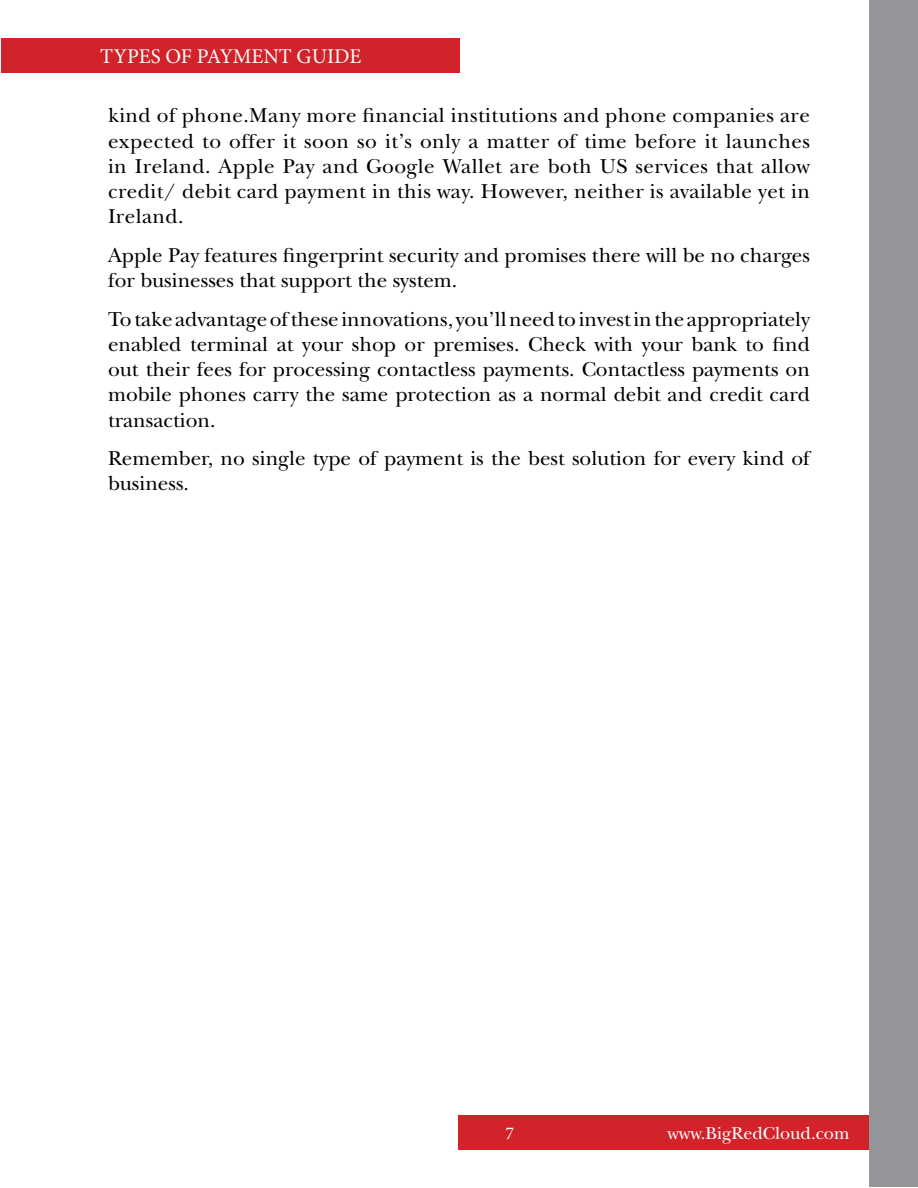
<style>
.page{position:relative;width:918px;height:1188px;background:#fff}
.page>*{position:absolute;margin:0;border:0;box-sizing:border-box;transform-origin:0 0}
.t1{font:21px/25.2px "New Baskerville Std";color:#000;text-align:justify}
.t2{font:21px "Minion Pro";color:#fff}
.t3{font:18px "New Baskerville Std";color:#fff}
.t4{font:18px "Minion Pro";color:#fff}
</style>
<div class="page">
<div style="left:1px;top:38px;width:459px;height:35px;background:#d2232a"></div>
<hr style="left:0;top:1113px;width:1px;height:35px;background:#d2232a">
<div style="left:458px;top:1115px;width:459px;height:35px;background:#d2232a"></div>
<div style="left:869px;top:0;width:49px;height:1187px;background:#939598"></div>
<p class="t2" style="left:100px;top:42px;width:263px">TYPES OF PAYMENT GUIDE</p>
<p class="t1" style="left:108px;top:103px;width:704px">kind of phone.Many more financial institutions and phone companies are expected to offer it soon so it’s only a matter of time before it launches in Ireland. Apple Pay and Google Wallet are both US services that allow credit/ debit card payment in this way. However, neither is available yet in Ireland.</p>
<p class="t1" style="left:108px;top:243px;width:704px">Apple Pay features fingerprint security and promises there will be no charges for businesses that support the system.</p>
<p class="t1" style="left:108px;top:306px;width:704px">To take advantage of these innovations, you’ll need to invest in the appropriately enabled terminal at your shop or premises. Check with your bank to find out their fees for processing contactless payments. Contactless payments on mobile phones carry the same protection as a normal debit and credit card transaction.</p>
<p class="t1" style="left:108px;top:446px;width:703px">Remember, no single type of payment is the best solution for every kind of business.</p>
<p class="t4" style="left:505px;top:1121px;width:10px">7</p>
<p class="t3" style="left:667px;top:1123px;width:184px">www.BigRedCloud.com</p>
</div>
